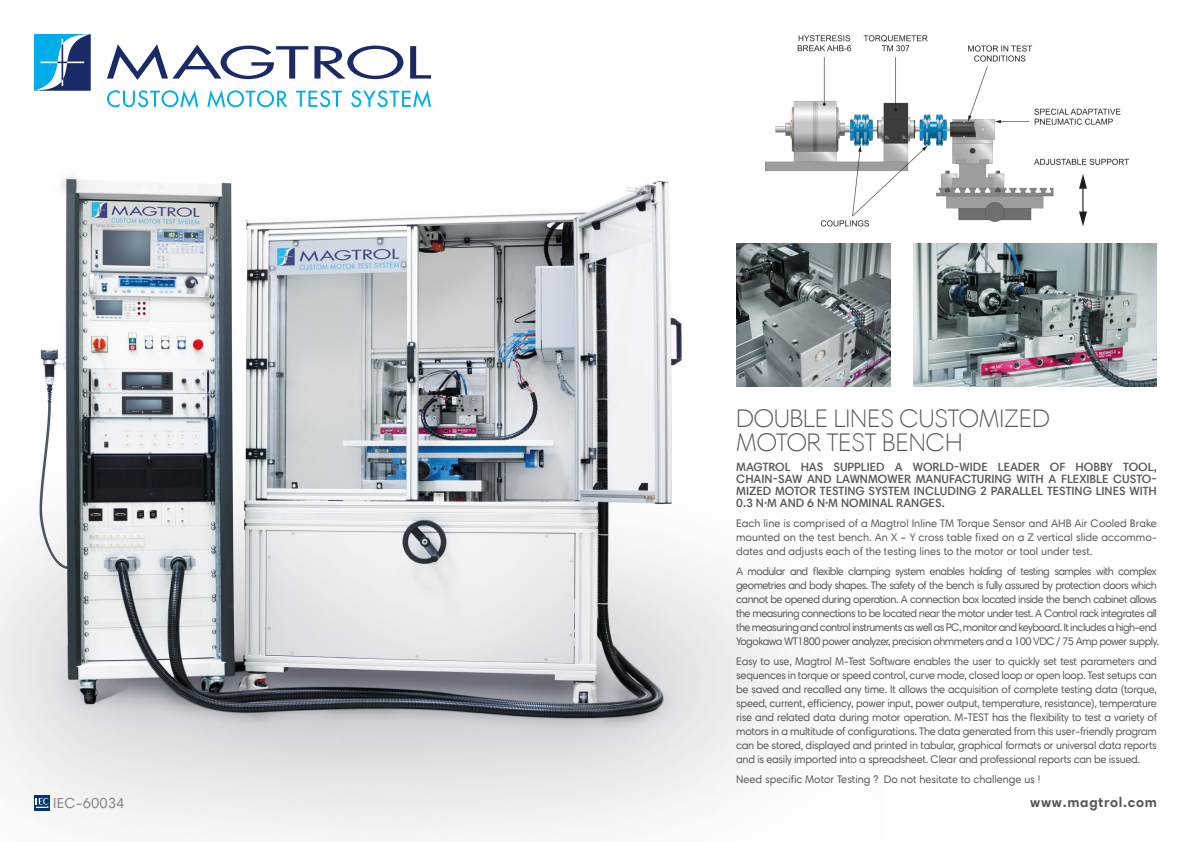
<style>
.page{position:relative;width:1191px;height:842px;background:#fff}
.page>*{position:absolute;margin:0;border:0;box-sizing:border-box;transform-origin:0 0}
.t1{font:300 25.5px/24px "Harmonia Sans Pro";color:#575756}
.t2{font:14.6px "Harmonia Sans Pro";letter-spacing:.01em;color:#878787}
.t3{font:700 14px "Harmonia Sans Pro";letter-spacing:.05em;color:#575756}
.t4{font:600 12px/12px "Harmonia Sans Pro";color:#575756;text-align:justify}
.t5{font:11px/14px "Harmonia Sans Pro";letter-spacing:-.05em;color:#575756;text-align:justify}
.t6{font:11px "Harmonia Sans Pro";color:#575756}
</style>
<div class="page">
<img style="left:0;top:45px;width:881px;height:796px">
<svg style="left:107px;top:44px;width:201px;height:36px"></svg>
<svg style="left:314px;top:46px;width:89px;height:33px"></svg>
<svg style="left:410px;top:46px;width:21px;height:33px"></svg>
<svg style="left:34px;top:34px;width:57px;height:57px;background:#3a85b6"></svg>
<svg style="left:107px;top:90px;width:91px;height:17px"></svg>
<svg style="left:207px;top:90px;width:80px;height:17px"></svg>
<svg style="left:296px;top:90px;width:46px;height:17px"></svg>
<svg style="left:351px;top:90px;width:80px;height:17px"></svg>
<svg style="left:34px;top:795px;width:16px;height:15px"></svg>
<svg style="left:36px;top:798px;width:13px;height:11px"></svg>
<img style="left:736px;top:243px;width:154px;height:143px">
<img style="left:913px;top:243px;width:244px;height:143px">
<img style="left:765px;top:35px;width:363px;height:193px">
<h2 class="t2" style="left:53px;top:794px;width:73px">IEC-60034</h2>
<h1 class="t1" style="left:736px;top:407px;width:315px">DOUBLE LINES CUSTOMIZED<br>MOTOR TEST BENCH</h1>
<p class="t4" style="left:736px;top:461px;width:422px">MAGTROL HAS SUPPLIED A WORLD-WIDE LEADER OF HOBBY TOOL, CHAIN-SAW AND LAWNMOWER MANUFACTURING WITH A FLEXIBLE CUSTO-MIZED MOTOR TESTING SYSTEM INCLUDING 2 PARALLEL TESTING LINES WITH 0.3 N·M AND 6 N·M NOMINAL RANGES.</p>
<p class="t5" style="left:736px;top:516px;width:422px">Each line is comprised of a Magtrol Inline TM Torque Sensor and AHB Air Cooled Brake mounted on the test bench. An X – Y cross table fixed on a Z vertical slide accommo&shy;dates and adjusts each of the testing lines to the motor or tool under test.</p>
<p class="t5" style="left:736px;top:564px;width:425px;text-align:left">A modular and flexible clamping system enables holding of testing samples with complex geometries and body shapes. The safety of the bench is fully assured by protection doors which cannot be opened during operation. A connection box located inside the bench cabinet allows the measuring connections to be located near the motor under test. A Control rack integrates all the measuring and control instruments as well as PC, monitor and keyboard. It includes a high-end Yogokawa WT1800 power analyzer, precision ohmmeters and a 100 VDC / 75 Amp power supply.</p>
<p class="t5" style="left:736px;top:654px;width:422px">Easy to use, Magtrol M-Test Software enables the user to quickly set test parameters and sequences in torque or speed control, curve mode, closed loop or open loop. Test setups can be saved and recalled any time. It allows the acquisition of complete testing data (torque, speed, current, efficiency, power input, power output, temperature, resistance), temperature rise and related data during motor operation. M-TEST has the flexibility to test a variety of motors in a multitude of configurations. The data generated from this user-friendly program can be stored, displayed and printed in tabular, graphical formats or universal data reports and is easily imported into a spreadsheet. Clear and professional reports can be issued.</p>
<p class="t6" style="left:736px;top:773px;width:305px">Need specific Motor Testing ? Do not hesitate to challenge us !</p>
<p class="t3" style="left:1030px;top:793px;width:128px">www.magtrol.com</p>
</div>
